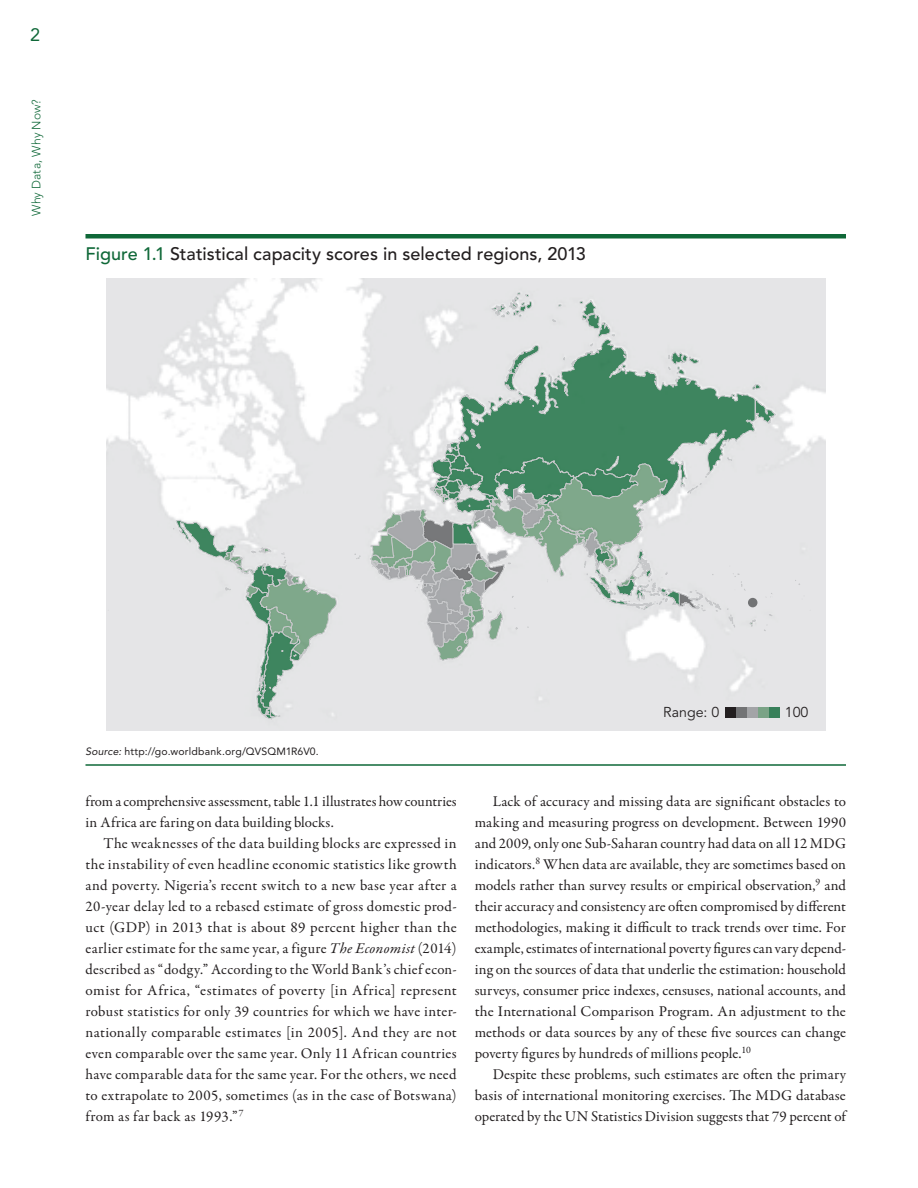
<style>
.page{position:relative;width:918px;height:1188px;background:#fff}
.page>*{position:absolute;margin:0;border:0;box-sizing:border-box;transform-origin:0 0}
.t1{font:500 18px "Avenir LT Std";letter-spacing:.005em;color:#231f20}
.t2{font:18px "Avenir LT Std";color:#0f6838}
.t3{font:15px/21px "Garamond Premr Pro";letter-spacing:.005em;color:#231f20;text-align:justify}
.t4{font:14.25px "Avenir LT Std";color:#231f20}
.t5{font:300 12px "Avenir LT Std";letter-spacing:.015em;color:#0f6838}
.t6{font:10.5px "Avenir LT Std";letter-spacing:.02em;color:#231f20}
.s1{color:#0f6838}
.s2{font-style:italic}
</style>
<div class="page">
<hr style="left:86px;top:234px;width:760px;height:4px;background:#0f6838">
<hr style="left:86px;top:764px;width:760px;height:2px;background:#0f6838">
<img style="left:106px;top:278px;width:719px;height:452px">
<svg style="left:442px;top:292px;width:334px;height:149px"></svg>
<svg style="left:354px;top:553px;width:7px;height:7px"></svg>
<svg style="left:173px;top:520px;width:164px;height:200px"></svg>
<svg style="left:369px;top:441px;width:442px;height:221px"></svg>
<div style="left:725px;top:707px;width:11px;height:11px;background:#231f20"></div>
<div style="left:736px;top:707px;width:11px;height:11px;background:#727375"></div>
<div style="left:747px;top:707px;width:11px;height:11px;background:#a3a4a7"></div>
<div style="left:758px;top:707px;width:11px;height:11px;background:#7aa386"></div>
<div style="left:769px;top:707px;width:11px;height:11px;background:#38805a"></div>
<p class="t2" style="left:30px;top:24px;width:12px">2</p>
<p class="t5" style="left:29px;top:216px;width:119px;rotate:-90deg">Why Data, Why Now?</p>
<p class="t1" style="left:86px;top:243px;width:502px"><span class="s1">Figure 1.1</span> Statistical capacity scores in selected regions, 2013</p>
<p class="t6" style="left:86px;top:746px;width:235px"><span class="s2">Source:</span> http://go.worldbank.org/QVSQM1R6V0.</p>
<p class="t3" style="left:86px;top:791px;width:373px">from a comprehensive assessment, table 1.1 illustrates how countries in Africa are faring on data building blocks.</p>
<p class="t3" style="left:86px;top:833px;width:373px;text-indent:18px">The weaknesses of the data building blocks are expressed in the instability of even headline economic statistics like growth and poverty. Nigeria’s recent switch to a new base year after a 20-year delay led to a rebased estimate of gross domestic prod&shy;uct (GDP) in 2013 that is about 89 percent higher than the earlier estimate for the same year, a figure <span class="s2">The Economist</span> (2014) described as “dodgy.” According to the World Bank’s chief econ&shy;omist for Africa, “estimates of poverty [in Africa] represent robust statistics for only 39 countries for which we have inter&shy;nationally comparable estimates [in 2005]. And they are not even comparable over the same year. Only 11 African countries have comparable data for the same year. For the others, we need to extrapolate to 2005, sometimes (as in the case of Botswana) from as far back as 1993.”<sup>7</sup></p>
<p class="t4" style="left:663px;top:704px;width:58px">Range: 0</p>
<p class="t4" style="left:785px;top:704px;width:25px">100</p>
<p class="t3" style="left:475px;top:791px;width:373px;text-indent:18px">Lack of accuracy and missing data are significant obstacles to making and measuring progress on development. Between 1990 and 2009, only one Sub-Saharan country had data on all 12 MDG indicators.<sup>8</sup> When data are available, they are sometimes based on models rather than survey results or empirical observation,<sup>9</sup> and their accuracy and consistency are often compromised by different methodologies, making it difficult to track trends over time. For example, estimates of international poverty figures can vary depend&shy;ing on the sources of data that underlie the estimation: household surveys, consumer price indexes, censuses, national accounts, and the International Comparison Program. An adjustment to the methods or data sources by any of these five sources can change poverty figures by hundreds of millions people.<sup>10</sup></p>
<p class="t3" style="left:475px;top:1064px;width:373px;text-indent:18px">Despite these problems, such estimates are often the primary basis of international monitoring exercises. The MDG database operated by the UN Statistics Division suggests that 79 percent of</p>
</div>
